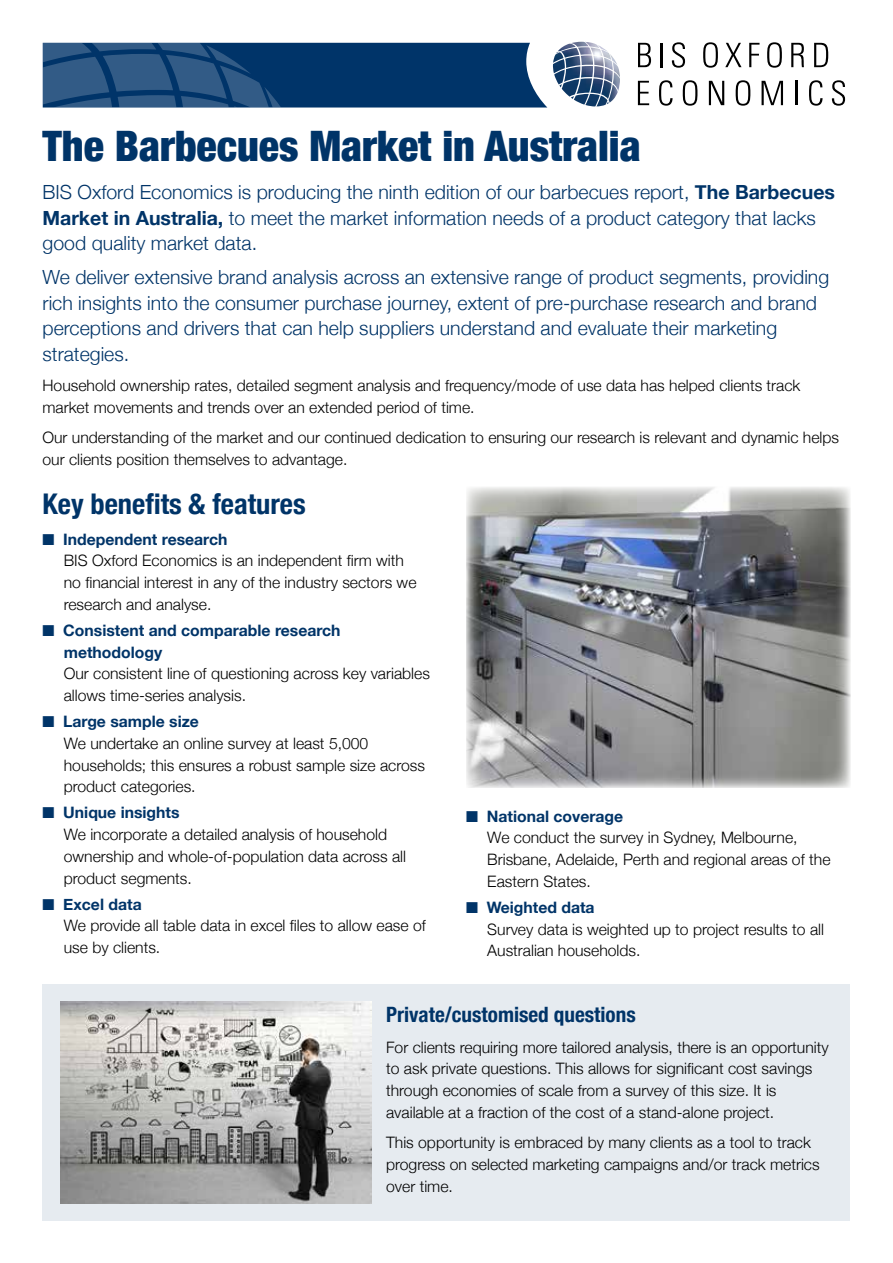
<style>
.page{position:relative;width:893px;height:1263px;background:#fff}
.page>*{position:absolute;margin:0;border:0;box-sizing:border-box;transform-origin:0 0}
.t1{font:900 condensed 42px "Helvetica Neue";color:#003468}
.t2{font:700 condensed 28.5px "Helvetica Neue";color:#003468}
.t3{font:700 condensed 21.15px "Helvetica Neue";color:#003468}
.t4{font:300 19.5px/25.5px "Helvetica Neue";color:#003468}
.t5{font:300 15.75px/21.8px "Helvetica Neue";color:#000}
.t6{font:700 15.75px/21.8px "Helvetica Neue";color:#003468}
.s1{font-weight:700}
.s2{color:#003468}
.s3{font-weight:700;color:#003468}
</style>
<div class="page">
<svg style="left:43px;top:43px;width:504px;height:65px;background:#174676"></svg>
<svg style="left:638px;top:43px;width:13px;height:24px"></svg>
<hr style="left:660px;top:43px;width:2px;height:24px;background:#000">
<svg style="left:672px;top:42px;width:13px;height:26px"></svg>
<svg style="left:703px;top:42px;width:15px;height:26px"></svg>
<svg style="left:725px;top:43px;width:16px;height:24px"></svg>
<svg style="left:749px;top:43px;width:10px;height:24px"></svg>
<svg style="left:767px;top:42px;width:15px;height:26px"></svg>
<svg style="left:791px;top:43px;width:13px;height:24px"></svg>
<svg style="left:814px;top:43px;width:14px;height:24px"></svg>
<svg style="left:638px;top:81px;width:11px;height:24px"></svg>
<svg style="left:659px;top:80px;width:14px;height:26px"></svg>
<svg style="left:683px;top:80px;width:14px;height:26px"></svg>
<svg style="left:709px;top:81px;width:15px;height:24px"></svg>
<svg style="left:736px;top:80px;width:14px;height:26px"></svg>
<svg style="left:761px;top:81px;width:22px;height:24px"></svg>
<hr style="left:795px;top:81px;width:3px;height:24px;background:#000">
<svg style="left:809px;top:80px;width:13px;height:26px"></svg>
<svg style="left:832px;top:80px;width:13px;height:26px"></svg>
<img style="left:553px;top:42px;width:67px;height:42px">
<div style="left:43px;top:983px;width:807px;height:237px;background:#e6ebf0"></div>
<img style="left:61px;top:1001px;width:310px;height:202px">
<img style="left:466px;top:487px;width:384px;height:301px">
<h1 class="t1" style="left:43px;top:112px;width:600px">The Barbecues Market in Australia</h1>
<p class="t4" style="left:43px;top:178px;width:794px">BIS Oxford Economics is producing the ninth edition of our barbecues report, <span class="s1">The Barbecues<br>Market in Australia,</span> to meet the market information needs of a product category that lacks good quality market data.</p>
<p class="t4" style="left:43px;top:263px;width:788px">We deliver extensive brand analysis across an extensive range of product segments, providing rich insights into the consumer purchase journey, extent of pre-purchase research and brand perceptions and drivers that can help suppliers understand and evaluate their marketing strategies.</p>
<p class="t5" style="left:43px;top:374px;width:759px">Household ownership rates, detailed segment analysis and frequency/mode of use data has helped clients track market movements and trends over an extended period of time.</p>
<p class="t5" style="left:43px;top:426px;width:798px">Our understanding of the market and our continued dedication to ensuring our research is relevant and dynamic helps our clients position themselves to advantage.</p>
<h2 class="t2" style="left:43px;top:480px;width:265px">Key benefits &amp; features</h2>
<p class="t5" style="left:64px;top:527px;width:354px;text-indent:-21px"><span class="s2">■</span> <span class="s3">Independent research<br></span>BIS Oxford Economics is an independent firm with no financial interest in any of the industry sectors we research and analyse.</p>
<p class="t6" style="left:64px;top:620px;width:278px;text-indent:-21px">■ Consistent and comparable research methodology</p>
<p class="t5" style="left:64px;top:662px;width:368px">Our consistent line of questioning across key variables allows time-series analysis.</p>
<p class="t5" style="left:64px;top:709px;width:363px;text-indent:-21px"><span class="s2">■</span> <span class="s3">Large sample size<br></span>We undertake an online survey at least 5,000 households; this ensures a robust sample size across product categories.</p>
<p class="t5" style="left:64px;top:801px;width:344px;text-indent:-21px"><span class="s2">■</span> <span class="s3">Unique insights<br></span>We incorporate a detailed analysis of household ownership and whole-of-population data across all product segments.</p>
<p class="t5" style="left:64px;top:892px;width:364px;text-indent:-21px"><span class="s2">■</span> <span class="s3">Excel data<br></span>We provide all table data in excel files to allow ease of use by clients.</p>
<p class="t5" style="left:487px;top:804px;width:345px;text-indent:-21px"><span class="s2">■</span> <span class="s3">National coverage<br></span>We conduct the survey in Sydney, Melbourne, Brisbane, Adelaide, Perth and regional areas of the Eastern States.</p>
<p class="t5" style="left:487px;top:895px;width:338px;text-indent:-21px"><span class="s2">■</span> <span class="s3">Weighted data<br></span>Survey data is weighted up to project results to all<br>Australian households.</p>
<h3 class="t3" style="left:386px;top:997px;width:251px">Private/customised questions</h3>
<p class="t5" style="left:386px;top:1035px;width:444px">For clients requiring more tailored analysis, there is an opportunity to ask private questions. This allows for significant cost savings through economies of scale from a survey of this size. It is available at a fraction of the cost of a stand-alone project.</p>
<p class="t5" style="left:386px;top:1130px;width:435px">This opportunity is embraced by many clients as a tool to track progress on selected marketing campaigns and/or track metrics over time.</p>
</div>
